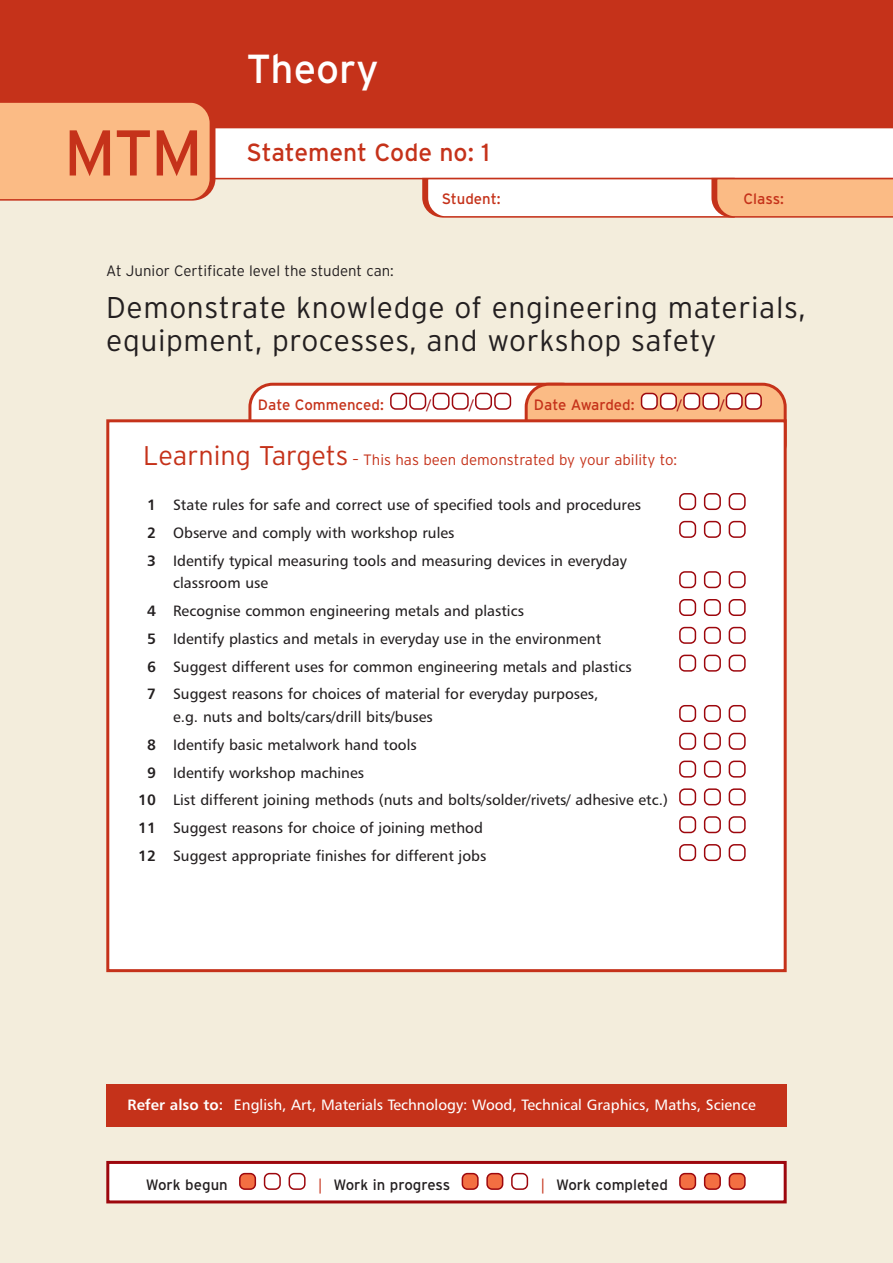
<style>
.page{position:relative;width:893px;height:1263px;background:#f3eddc}
.page>*{position:absolute;margin:0;border:0;box-sizing:border-box;transform-origin:0 0}
.t1{font:64.5px "Interstate";color:#c5321a}
.t2{font:40.5px "Interstate";color:#fff}
.t3{font:300 30px/33px "Interstate";letter-spacing:.02em;color:#231f20}
.t4{font:24.75px "Interstate";color:#c5321a}
.t5{font:15px/27.8px "Humanist 777 BT Roman B";color:#231f20}
.t6{font:15px "Humanist 777 BT Roman B";color:#fff}
.t7{font:300 15px "Interstate";color:#c5321a}
.t8{font:15px "Interstate";color:#c5321a}
.t9{font:300 15px "Interstate";color:#231f20}
.t10{font:15px "Interstate";color:#231f20}
.t11{font:15px "Humanist 777 BT Roman B";color:#9d070d}
.s1{font-size:27px}
.s2{font-family:"Humanist 777 BT Bold B"}
.s3{font-family:"Humanist 777 BT Roman B";color:#c5321a}
</style>
<div class="page">
<div style="left:0;top:0;width:893px;height:128px;background:#c5321a"></div>
<div style="left:218px;top:128px;width:675px;height:52px;background:#fff"></div>
<svg style="left:419px;top:177px;width:474px;height:41px;background:#f7d3bf"></svg>
<svg style="left:0;top:102px;width:218px;height:99px;background:#f7b480"></svg>
<svg style="left:248px;top:383px;width:539px;height:36px;background:#f3c8b3"></svg>
<div style="left:108px;top:421px;width:677px;height:550px;background:#fff"></div>
<svg style="left:729px;top:844px;width:17px;height:17px"></svg>
<svg style="left:704px;top:844px;width:17px;height:17px"></svg>
<svg style="left:679px;top:844px;width:17px;height:17px"></svg>
<svg style="left:729px;top:816px;width:17px;height:17px"></svg>
<svg style="left:704px;top:816px;width:17px;height:17px"></svg>
<svg style="left:679px;top:816px;width:17px;height:17px"></svg>
<svg style="left:729px;top:788px;width:17px;height:17px"></svg>
<svg style="left:704px;top:788px;width:17px;height:17px"></svg>
<svg style="left:679px;top:788px;width:17px;height:17px"></svg>
<svg style="left:729px;top:761px;width:17px;height:17px"></svg>
<svg style="left:704px;top:761px;width:17px;height:17px"></svg>
<svg style="left:679px;top:761px;width:17px;height:17px"></svg>
<svg style="left:729px;top:733px;width:17px;height:17px"></svg>
<svg style="left:704px;top:733px;width:17px;height:17px"></svg>
<svg style="left:679px;top:733px;width:17px;height:17px"></svg>
<svg style="left:729px;top:705px;width:17px;height:17px"></svg>
<svg style="left:704px;top:705px;width:17px;height:17px"></svg>
<svg style="left:679px;top:705px;width:17px;height:17px"></svg>
<svg style="left:729px;top:655px;width:17px;height:17px"></svg>
<svg style="left:704px;top:655px;width:17px;height:17px"></svg>
<svg style="left:679px;top:655px;width:17px;height:17px"></svg>
<svg style="left:729px;top:627px;width:17px;height:17px"></svg>
<svg style="left:704px;top:627px;width:17px;height:17px"></svg>
<svg style="left:679px;top:627px;width:17px;height:17px"></svg>
<svg style="left:729px;top:599px;width:17px;height:17px"></svg>
<svg style="left:704px;top:599px;width:17px;height:17px"></svg>
<svg style="left:679px;top:599px;width:17px;height:17px"></svg>
<svg style="left:729px;top:571px;width:17px;height:17px"></svg>
<svg style="left:704px;top:571px;width:17px;height:17px"></svg>
<svg style="left:679px;top:571px;width:17px;height:17px"></svg>
<svg style="left:729px;top:521px;width:17px;height:17px"></svg>
<svg style="left:704px;top:521px;width:17px;height:17px"></svg>
<svg style="left:679px;top:521px;width:17px;height:17px"></svg>
<svg style="left:729px;top:493px;width:17px;height:17px"></svg>
<svg style="left:704px;top:493px;width:17px;height:17px"></svg>
<svg style="left:679px;top:493px;width:17px;height:17px"></svg>
<div style="left:106px;top:419px;width:681px;height:553px;border:3px solid #c5321a"></div>
<div style="left:106px;top:1084px;width:681px;height:43px;background:#c5321a"></div>
<div style="left:108px;top:1162px;width:677px;height:40px;background:#fff"></div>
<svg style="left:729px;top:1173px;width:17px;height:17px"></svg>
<svg style="left:704px;top:1173px;width:17px;height:17px"></svg>
<svg style="left:679px;top:1173px;width:17px;height:17px"></svg>
<svg style="left:511px;top:1173px;width:17px;height:17px"></svg>
<svg style="left:486px;top:1173px;width:17px;height:17px"></svg>
<svg style="left:462px;top:1173px;width:17px;height:17px"></svg>
<svg style="left:289px;top:1173px;width:17px;height:17px"></svg>
<svg style="left:264px;top:1173px;width:17px;height:17px"></svg>
<svg style="left:239px;top:1173px;width:17px;height:17px"></svg>
<div style="left:106px;top:1161px;width:681px;height:42px;border:3px solid #9d070d"></div>
<h1 class="t1" style="left:64px;top:116px;width:141px">MTM</h1>
<h2 class="t2" style="left:247px;top:46px;width:134px">Theory</h2>
<h3 class="t4" style="left:247px;top:138px;width:245px">Statement Code no: 1</h3>
<p class="t8" style="left:442px;top:190px;width:60px">Student:</p>
<p class="t8" style="left:743px;top:190px;width:42px">Class:</p>
<p class="t9" style="left:106px;top:262px;width:289px">At Junior Certificate level the student can:</p>
<h3 class="t3" style="left:106px;top:291px;width:701px">Demonstrate knowledge of engineering materials, equipment, processes, and workshop safety</h3>
<p class="t8" style="left:258px;top:396px;width:127px">Date Commenced:</p>
<p class="t11" style="left:427px;top:398px;width:6px">/</p>
<p class="t11" style="left:469px;top:398px;width:6px">/</p>
<p class="t8" style="left:534px;top:396px;width:102px">Date Awarded:</p>
<p class="t11" style="left:678px;top:398px;width:6px">/</p>
<p class="t11" style="left:720px;top:398px;width:6px">/</p>
<p class="t7" style="left:143px;top:451px;width:535px"><span class="s1">Learning Targets</span> – This has been demonstrated by your ability to:</p>
<p class="t5" style="left:147px;top:492px;width:495px"><span class="s2">1</span> State rules for safe and correct use of specified tools and procedures<br><span class="s2">2</span> Observe and comply with workshop rules<br><span class="s2">3</span> Identify typical measuring tools and measuring devices in everyday</p>
<p class="t5" style="left:147px;top:570px;width:486px;text-indent:26px">classroom use<br><span class="s2">4</span> Recognise common engineering metals and plastics<br><span class="s2">5</span> Identify plastics and metals in everyday use in the environment<br><span class="s2">6</span> Suggest different uses for common engineering metals and plastics <span class="s2">7</span> Suggest reasons for choices of material for everyday purposes,</p>
<p class="t5" style="left:173px;top:704px;width:261px">e.g. nuts and bolts/cars/drill bits/buses</p>
<p class="t5" style="left:147px;top:732px;width:271px"><span class="s2">8</span> Identify basic metalwork hand tools</p>
<p class="t5" style="left:147px;top:760px;width:218px"><span class="s2">9</span> Identify workshop machines</p>
<p class="t5" style="left:138px;top:787px;width:531px"><span class="s2">10</span> List different joining methods (nuts and bolts/solder/rivets/ adhesive etc.)</p>
<p class="t5" style="left:138px;top:815px;width:346px"><span class="s2">11</span> Suggest reasons for choice of joining method</p>
<p class="t5" style="left:138px;top:843px;width:350px"><span class="s2">12</span> Suggest appropriate finishes for different jobs</p>
<p class="t6" style="left:128px;top:1098px;width:630px"><span class="s2">Refer also to:</span> English, Art, Materials Technology: Wood, Technical Graphics, Maths, Science</p>
<p class="t10" style="left:146px;top:1176px;width:83px">Work begun</p>
<p class="t10" style="left:317px;top:1176px;width:135px"><span class="s3">|</span> Work in progress</p>
<p class="t10" style="left:539px;top:1176px;width:130px"><span class="s3">|</span> Work completed</p>
</div>
